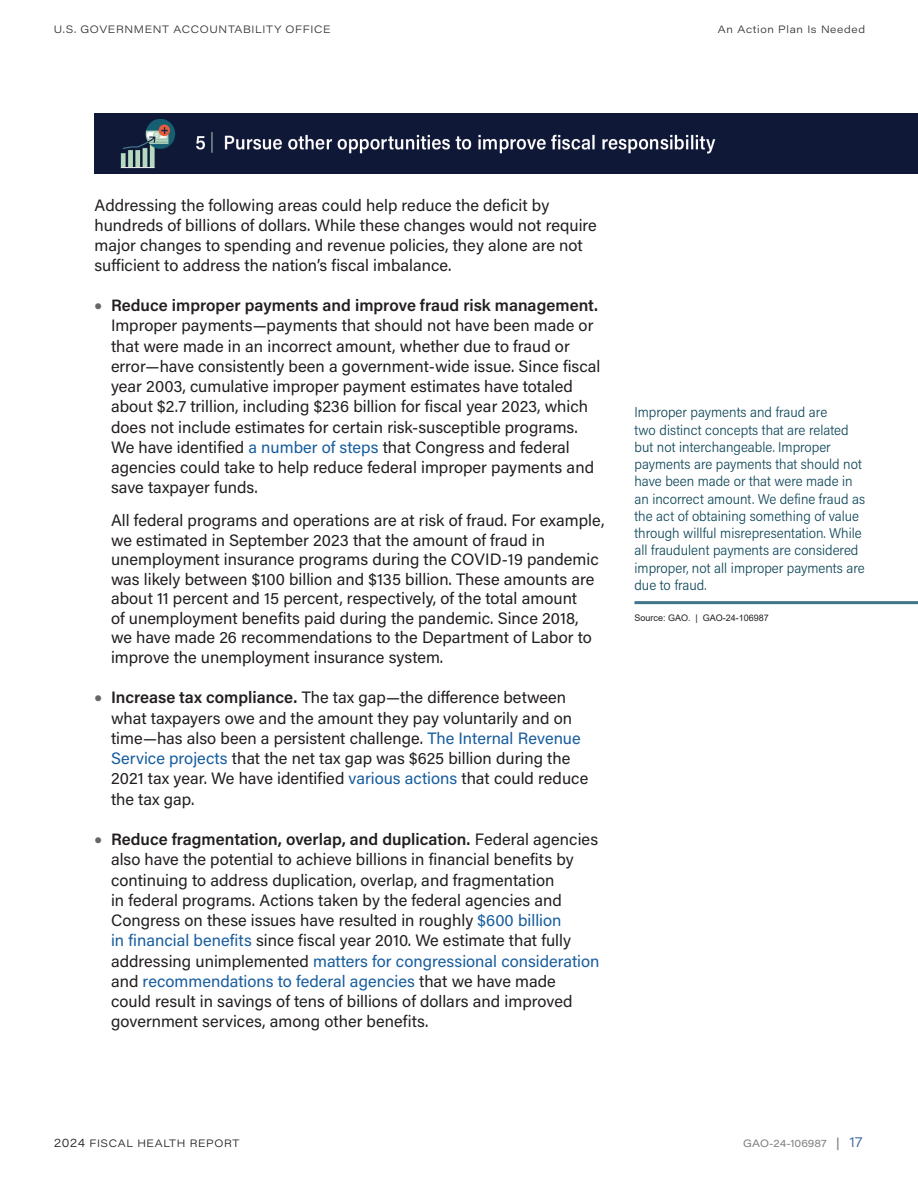
<style>
.page{position:relative;width:918px;height:1188px;background:#fff}
.page>*{position:absolute;margin:0;border:0;box-sizing:border-box;transform-origin:0 0}
.t1{font:16.5px/20.2px "Wgtntw Acumin Variable Concept";color:#231f20}
.t2{font:14.25px/17.2px "Ybywks Acumin Variable Concept";color:#0f4759}
.t3{font:10.5px "Nrdbml Acumin Variable Concept";letter-spacing:.06em;color:#333}
.t4{font:10.5px "Pjjhfl Acumin Variable Concept";letter-spacing:.06em;color:#231f20}
.t5{font:10.5px "Sngxts Acumin Variable Concept";color:#808080}
.t6{font:9px "Yqcqsv Arial";color:#231f20}
.s1{color:#666}
.s2{font-family:"Xqpphy Acumin Variable Concept"}
.s3{color:#175d9e}
.s4{font-size:12px}
.s5{font-family:"Xrlcrv Acumin Variable Concept";font-size:12px}
.s6{font-family:"Pjjhfl Acumin Variable Concept";font-size:14.25px;color:#37609c}
</style>
<div class="page">
<img style="left:94px;top:114px;width:824px;height:60px">
<hr style="left:634px;top:601px;width:284px;height:3px;background:#40758a">
<p class="t3" style="left:54px;top:22px;width:278px">U.S. GOVERNMENT ACCOUNTABILITY OFFICE</p>
<p class="t3" style="left:718px;top:22px;width:149px">An Action Plan Is Needed</p>
<p class="t1" style="left:94px;top:194px;width:504px">Addressing the following areas could help reduce the deficit by hundreds of billions of dollars. While these changes would not require major changes to spending and revenue policies, they alone are not sufficient to address the nation’s fiscal imbalance.</p>
<p class="t1" style="left:111px;top:295px;width:491px;text-indent:-16px"><span class="s1">•</span> <span class="s2">Reduce improper payments and improve fraud risk management.<br></span>Improper payments—payments that should not have been made or that were made in an incorrect amount, whether due to fraud or error—have consistently been a government-wide issue. Since fiscal year 2003, cumulative improper payment estimates have totaled about $2.7 trillion, including $236 billion for fiscal year 2023, which does not include estimates for certain risk-susceptible programs.<br>We have identified <span class="s3">a number of steps</span> that Congress and federal agencies could take to help reduce federal improper payments and save taxpayer funds.</p>
<p class="t1" style="left:111px;top:510px;width:495px;line-height:19.5px">All federal programs and operations are at risk of fraud. For example, we estimated in September 2023 that the amount of fraud in unemployment insurance programs during the COVID-19 pandemic was likely between $100 billion and $135 billion. These amounts are about 11 percent and 15 percent, respectively, of the total amount<br>of unemployment benefits paid during the pandemic. Since 2018,<br>we have made 26 recommendations to the Department of Labor to improve the unemployment insurance system.</p>
<p class="t1" style="left:111px;top:687px;width:479px;text-indent:-16px"><span class="s1">•</span> <span class="s2">Increase tax compliance.</span> The tax gap—the difference between what taxpayers owe and the amount they pay voluntarily and on time—has also been a persistent challenge. <span class="s3">The Internal Revenue Service projects</span> that the net tax gap was $625 billion during the 2021 tax year. We have identified <span class="s3">various actions</span> that could reduce the tax gap.</p>
<p class="t1" style="left:111px;top:829px;width:490px;text-indent:-16px"><span class="s1">•</span> <span class="s2">Reduce fragmentation, overlap, and duplication.</span> Federal agencies also have the potential to achieve billions in financial benefits by continuing to address duplication, overlap, and fragmentation<br>in federal programs. Actions taken by the federal agencies and Congress on these issues have resulted in roughly <span class="s3">$600 billion<br>in financial benefits</span> since fiscal year 2010. We estimate that fully addressing unimplemented <span class="s3">matters for congressional consideration </span>and <span class="s3">recommendations to federal agencies</span> that we have made could result in savings of tens of billions of dollars and improved government services, among other benefits.</p>
<p class="t2" style="left:634px;top:403px;width:232px">Improper payments and fraud are<br>two distinct concepts that are related but not interchangeable. Improper payments are payments that should not have been made or that were made in an incorrect amount. We define fraud as the act of obtaining something of value through willful misrepresentation. While all fraudulent payments are considered improper, not all improper payments are due to fraud.</p>
<p class="t6" style="left:634px;top:611px;width:136px">Source: GAO. | GAO-24-106987</p>
<p class="t4" style="left:54px;top:1136px;width:187px"><span class="s4">2024</span> FISCAL HEALTH REPORT</p>
<p class="t5" style="left:743px;top:1136px;width:121px">GAO-24-106987 <span class="s5">|</span> <span class="s6">17</span></p>
</div>
